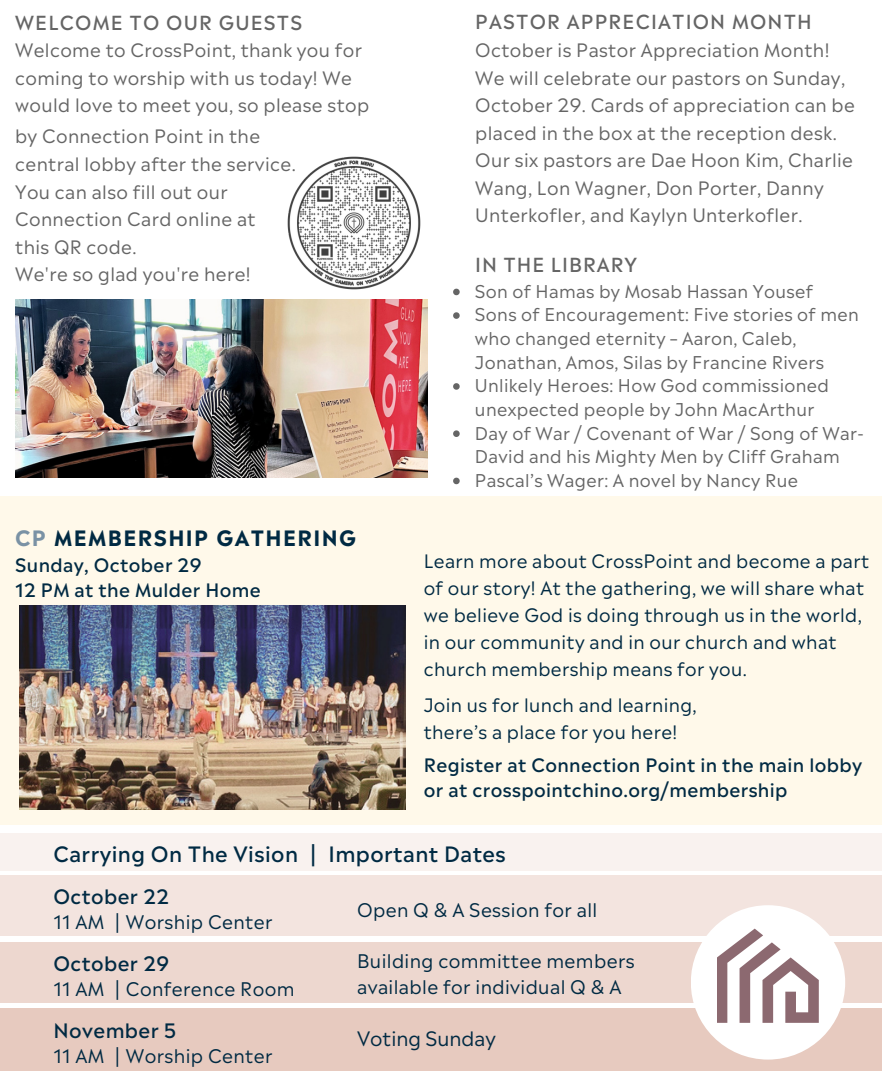
<style>
.page{position:relative;width:882px;height:1071px;background:#fff}
.page>*{position:absolute;margin:0;border:0;box-sizing:border-box;transform-origin:0 0}
.t1{font:500 21px "Madera";letter-spacing:.02em;color:#002a43}
.t2{font:700 21px "Madera";letter-spacing:.065em;color:#002a43}
.t3{font:500 19.78px "Madera";letter-spacing:.02em;color:#002a43}
.t4{font:19.78px "Madera";color:#002a43}
.t5{font:500 19.25px "Madera";letter-spacing:.06em;color:#656565}
.t6{font:18.55px "Madera";letter-spacing:.02em;color:#002a43}
.t7{font:18.38px/27.7px "Madera";letter-spacing:.02em;color:#656565}
.t8{font:18.38px/27.1px "Madera";letter-spacing:.02em;color:#002a43}
.t9{font:500 18.38px "Madera";letter-spacing:.02em;color:#002a43}
.t10{font:17.5px/23.6px "Madera";letter-spacing:.02em;color:#656565}
.s1{color:#7a92a5}
</style>
<div class="page">
<img style="left:15px;top:299px;width:412px;height:179px">
<img style="left:287px;top:156px;width:134px;height:134px">
<div style="left:0;top:833px;width:882px;height:37px;background:#f9f2ef"></div>
<div style="left:0;top:875px;width:882px;height:60px;background:#f3e4df"></div>
<div style="left:0;top:942px;width:882px;height:60px;background:#edd7cf"></div>
<div style="left:0;top:1009px;width:882px;height:62px;background:#e7cabf"></div>
<div style="left:691px;top:905px;width:154px;height:155px;background:#fff;border-radius:50%"></div>
<svg style="left:717px;top:929px;width:102px;height:94px"></svg>
<div style="left:0;top:497px;width:882px;height:328px;background:#fff9ea"></div>
<img style="left:19px;top:606px;width:386px;height:203px">
<svg style="left:453px;top:289px;width:7px;height:6px"></svg>
<svg style="left:453px;top:312px;width:7px;height:7px"></svg>
<svg style="left:453px;top:383px;width:7px;height:7px"></svg>
<svg style="left:453px;top:430px;width:7px;height:7px"></svg>
<svg style="left:453px;top:478px;width:7px;height:6px"></svg>
<p class="t5" style="left:15px;top:6px;width:289px">WELCOME TO OUR GUESTS</p>
<p class="t5" style="left:475px;top:5px;width:338px">PASTOR APPRECIATION MONTH</p>
<p class="t7" style="left:475px;top:34px;width:356px">October is Pastor Appreciation Month!</p>
<p class="t7" style="left:475px;top:61px;width:381px">We will celebrate our pastors on Sunday, October 29. Cards of appreciation can be placed in the box at the reception desk.<br>Our six pastors are Dae Hoon Kim, Charlie Wang, Lon Wagner, Don Porter, Danny Unterkofler, and Kaylyn Unterkofler.</p>
<p class="t7" style="left:15px;top:34px;width:355px">Welcome to CrossPoint, thank you for coming to worship with us today! We would love to meet you, so please stop</p>
<p class="t7" style="left:15px;top:120px;width:282px">by Connection Point in the central lobby after the service.<br>You can also fill out our<br>Connection Card online at</p>
<p class="t7" style="left:15px;top:231px;width:123px">this QR code.</p>
<p class="t7" style="left:15px;top:258px;width:237px">We're so glad you're here!</p>
<p class="t5" style="left:475px;top:248px;width:163px">IN THE LIBRARY</p>
<p class="t10" style="left:475px;top:277px;width:340px">Son of Hamas by Mosab Hassan Yousef</p>
<p class="t10" style="left:475px;top:301px;width:385px">Sons of Encouragement: Five stories of men who changed eternity – Aaron, Caleb,<br>Jonathan, Amos, Silas by Francine Rivers</p>
<p class="t10" style="left:475px;top:372px;width:356px">Unlikely Heroes: How God commissioned unexpected people by John MacArthur</p>
<p class="t10" style="left:475px;top:419px;width:390px">Day of War / Covenant of War / Song of War-<br>David and his Mighty Men by Cliff Graham</p>
<p class="t10" style="left:475px;top:466px;width:325px">Pascal’s Wager: A novel by Nancy Rue</p>
<p class="t2" style="left:15px;top:520px;width:342px"><span class="s1">CP</span> MEMBERSHIP GATHERING</p>
<p class="t9" style="left:15px;top:549px;width:188px">Sunday, October 29</p>
<p class="t9" style="left:15px;top:573px;width:247px">12 PM at the Mulder Home</p>
<p class="t8" style="left:424px;top:545px;width:447px">Learn more about CrossPoint and become a part of our story! At the gathering, we will share what we believe God is doing through us in the world, in our community and in our church and what church membership means for you.</p>
<p class="t8" style="left:424px;top:689px;width:274px">Join us for lunch and learning,</p>
<p class="t8" style="left:424px;top:716px;width:255px">there’s a place for you here!</p>
<p class="t9" style="left:424px;top:749px;width:440px">Register at Connection Point in the main lobby</p>
<p class="t9" style="left:424px;top:774px;width:365px">or at crosspointchino.org/membership</p>
<p class="t1" style="left:54px;top:835px;width:454px">Carrying On The Vision | Important Dates</p>
<p class="t3" style="left:54px;top:879px;width:117px">October 22</p>
<p class="t6" style="left:54px;top:906px;width:221px">11 AM | Worship Center</p>
<p class="t3" style="left:54px;top:946px;width:117px">October 29</p>
<p class="t6" style="left:54px;top:973px;width:243px">11 AM | Conference Room</p>
<p class="t3" style="left:54px;top:1013px;width:124px">November 5</p>
<p class="t6" style="left:54px;top:1040px;width:221px">11 AM | Worship Center</p>
<p class="t6" style="left:357px;top:893px;width:242px">Open Q &amp; A Session for all</p>
<p class="t6" style="left:357px;top:945px;width:279px">Building committee members</p>
<p class="t6" style="left:357px;top:971px;width:266px">available for individual Q &amp; A</p>
<p class="t4" style="left:357px;top:1021px;width:140px">Voting Sunday</p>
</div>
